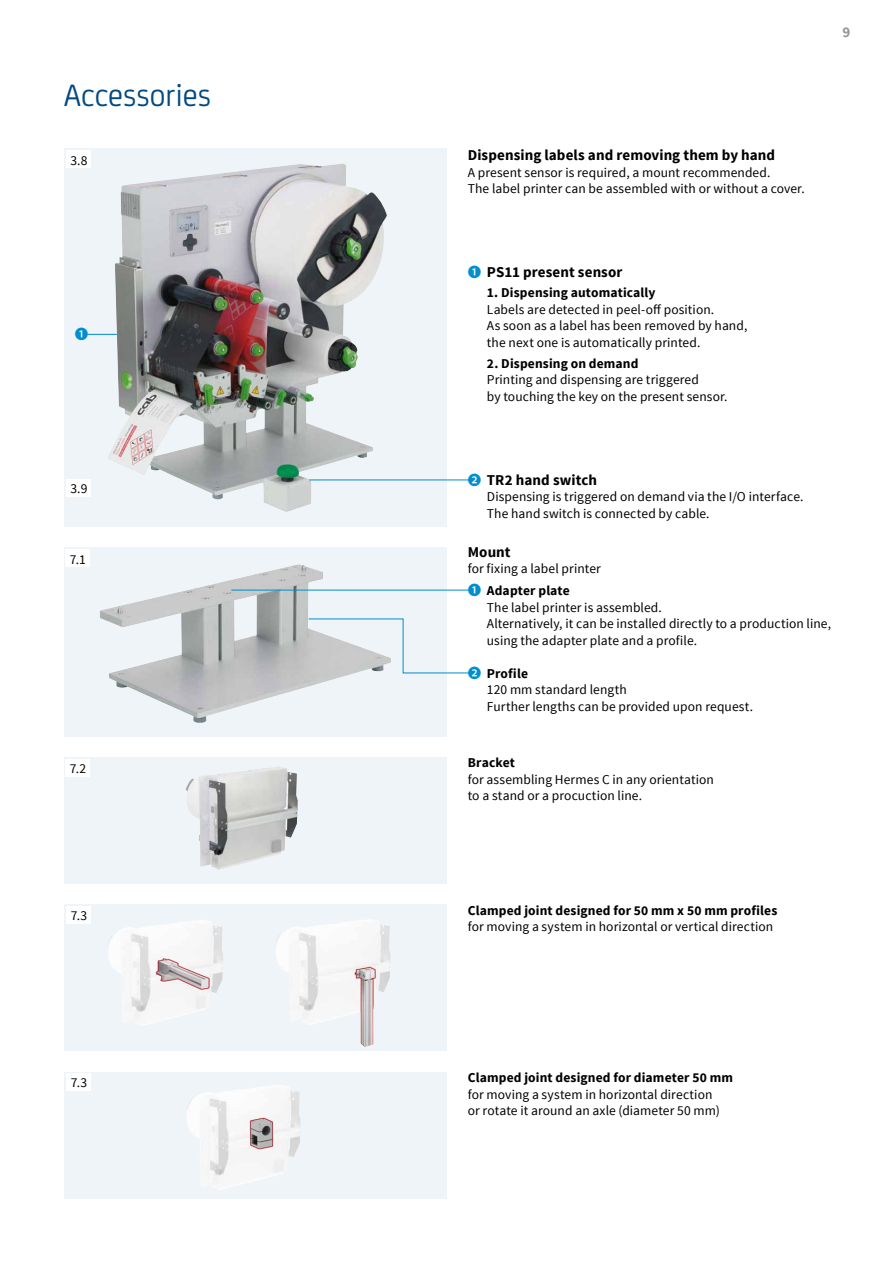
<style>
.page{position:relative;width:893px;height:1263px;background:#fff}
.page>*{position:absolute;margin:0;border:0;box-sizing:border-box;transform-origin:0 0}
.t1{font:33px "CA Sans";color:#004a83}
.t2{font:700 15px "Source Sans Pro";letter-spacing:.005em;color:#000}
.t3{font:700 15px "Source Sans Pro";color:#98989c}
.t4{font:13.5px/16.5px "Source Sans Pro";letter-spacing:.005em;color:#000}
.t5{font:700 13.5px "Source Sans Pro";letter-spacing:.01em;color:#000}
.t6{font:13.5px "Koz Go Pr 6 N";color:#008ecd}
.s1{font-family:"Koz Go Pr 6 N";font-weight:400;font-size:13.5px;color:#008ecd}
.s2{font-family:"Koz Go Pr 6 N";color:#008ecd}
.s3{font-weight:700}
</style>
<div class="page">
<div style="left:64px;top:148px;width:382px;height:378px;background:#eef4f7"></div>
<div style="left:64px;top:547px;width:382px;height:189px;background:#eef4f7"></div>
<div style="left:64px;top:757px;width:382px;height:126px;background:#eef4f7"></div>
<div style="left:64px;top:1072px;width:382px;height:126px;background:#eef4f7"></div>
<img style="left:108px;top:164px;width:279px;height:348px">
<img style="left:100px;top:564px;width:291px;height:159px">
<img style="left:186px;top:766px;width:112px;height:104px">
<div style="left:64px;top:904px;width:382px;height:147px;background:#eef4f7"></div>
<img style="left:108px;top:920px;width:115px;height:106px">
<img style="left:187px;top:1085px;width:114px;height:105px">
<img style="left:276px;top:919px;width:115px;height:128px">
<hr style="left:231px;top:590px;width:238px;height:1px;background:#008ecd">
<hr style="left:309px;top:480px;width:162px;height:1px;background:#008ecd">
<div style="left:67px;top:480px;width:24px;height:17px;background:#fff"></div>
<div style="left:66px;top:550px;width:24px;height:17px;background:#fff"></div>
<div style="left:66px;top:759px;width:24px;height:17px;background:#fff"></div>
<div style="left:67px;top:1074px;width:24px;height:17px;background:#fff"></div>
<hr style="left:87px;top:334px;width:30px;height:1px;background:#008ecd">
<div style="left:67px;top:151px;width:24px;height:17px;background:#fff"></div>
<svg style="left:308px;top:618px;width:161px;height:56px"></svg>
<div style="left:67px;top:907px;width:24px;height:17px;background:#fff"></div>
<h1 class="t1" style="left:64px;top:71px;width:149px">Accessories</h1>
<p class="t4" style="left:70px;top:152px;width:19px">3.8</p>
<p class="t6" style="left:75px;top:327px;width:15px">❶</p>
<p class="t4" style="left:70px;top:481px;width:19px">3.9</p>
<p class="t4" style="left:70px;top:551px;width:18px">7.1</p>
<p class="t4" style="left:70px;top:760px;width:18px">7.2</p>
<p class="t4" style="left:71px;top:908px;width:18px">7.3</p>
<p class="t4" style="left:71px;top:1075px;width:18px">7.3</p>
<p class="t3" style="left:842px;top:22px;width:9px">9</p>
<p class="t2" style="left:468px;top:145px;width:309px">Dispensing labels and removing them by hand</p>
<p class="t4" style="left:468px;top:164px;width:338px">A present sensor is required, a mount recommended.<br>The label printer can be assembled with or without a cover.</p>
<p class="t2" style="left:468px;top:262px;width:156px"><span class="s1">❶</span> PS11 present sensor</p>
<p class="t5" style="left:487px;top:284px;width:170px">1. Dispensing automatically</p>
<p class="t4" style="left:487px;top:301px;width:262px">Labels are detected in peel-off position.<br>As soon as a label has been removed by hand, the next one is automatically printed.</p>
<p class="t5" style="left:487px;top:354px;width:153px">2. Dispensing on demand</p>
<p class="t4" style="left:487px;top:372px;width:242px">Printing and dispensing are triggered<br>by touching the key on the present sensor.</p>
<p class="t2" style="left:468px;top:470px;width:131px"><span class="s1">❷</span> TR2 hand switch</p>
<p class="t4" style="left:487px;top:489px;width:318px">Dispensing is triggered on demand via the I/O interface.<br>The hand switch is connected by cable.</p>
<p class="t2" style="left:468px;top:542px;width:44px">Mount</p>
<p class="t4" style="left:468px;top:558px;width:135px;line-height:22.2px">for fixing a label printer<br><span class="s2">❶</span> <span class="s3">Adapter plate</span></p>
<p class="t4" style="left:487px;top:599px;width:346px">The label printer is assembled.<br>Alternatively, it can be installed directly to a production line, using the adapter plate and a profile.</p>
<p class="t4" style="left:487px;top:665px;width:268px;text-indent:-19px"><span class="s2">❷</span> <span class="s3">Profile<br></span>120 mm standard length<br>Further lengths can be provided upon request.</p>
<p class="t5" style="left:468px;top:754px;width:49px">Bracket</p>
<p class="t4" style="left:468px;top:771px;width:248px">for assembling Hermes C in any orientation to a stand or a procuction line.</p>
<p class="t5" style="left:468px;top:901px;width:311px">Clamped joint designed for 50 mm x 50 mm profiles</p>
<p class="t4" style="left:468px;top:919px;width:307px">for moving a system in horizontal or vertical direction</p>
<p class="t5" style="left:468px;top:1069px;width:267px">Clamped joint designed for diameter 50 mm</p>
<p class="t4" style="left:468px;top:1086px;width:253px">for moving a system in horizontal direction or rotate it around an axle (diameter 50 mm)</p>
</div>
